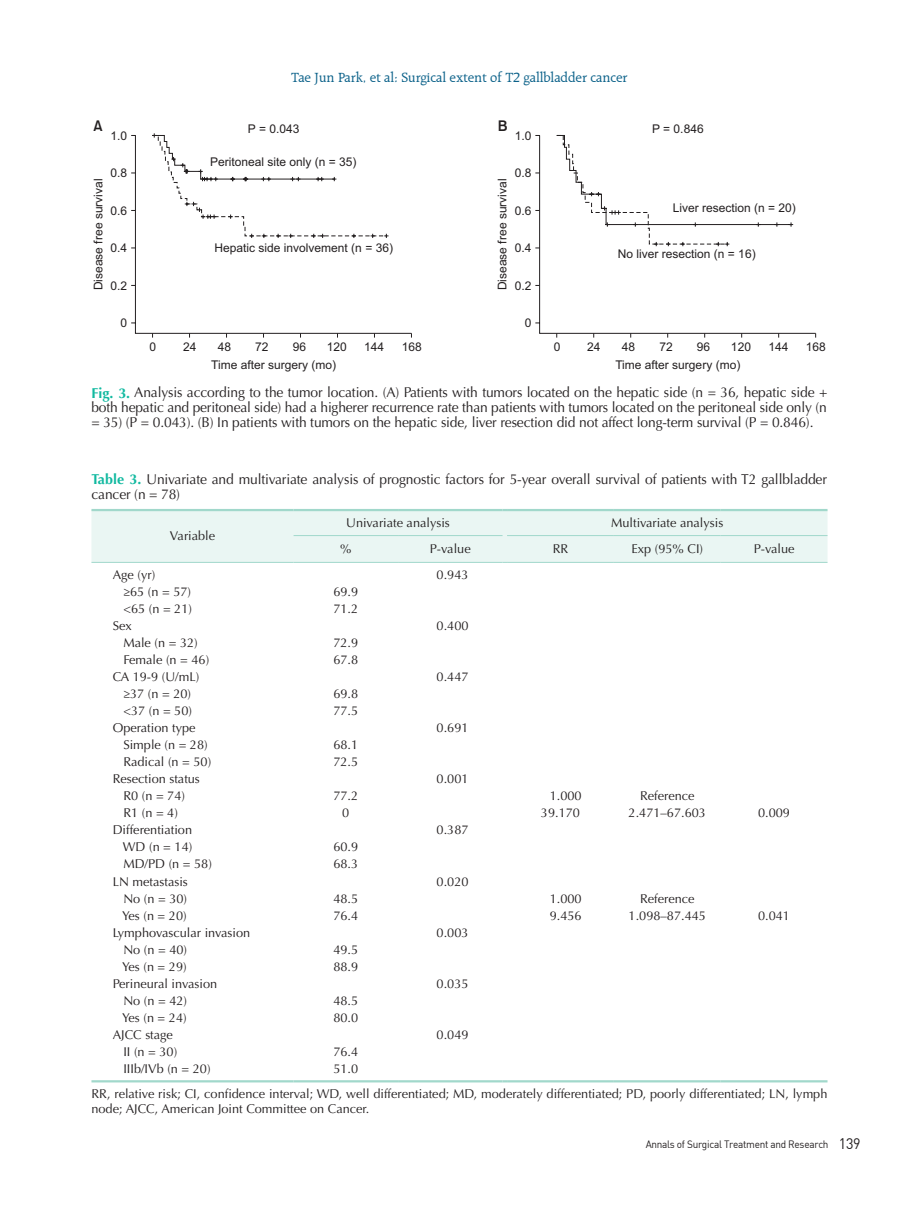
<style>
.page{position:relative;width:919px;height:1217px;background:#fff}
.page>*{position:absolute;margin:0;border:0;box-sizing:border-box;transform-origin:0 0}
.t1{font:15px "Gothic 725 BT Bold A";color:#231f20}
.t2{font:14.25px/15px "Optima LT Std";letter-spacing:-.01em;color:#231f20;text-align:justify}
.t3{font:14.25px "Raleigh BT";letter-spacing:-.01em;color:#0b6189}
.t4{font:12.75px/25.5px "Optima LT Std";color:#231f20}
.t5{font:12px "Arial";color:#231f20}
.t6{font:10.5px "Dinreg";letter-spacing:-.025em;color:#231f20;scale:.95 1}
.s1{font-weight:700;color:#11b9a0}
.s2{font-size:15px}
</style>
<div class="page">
<svg style="left:131px;top:135px;width:281px;height:199px"></svg>
<svg style="left:535px;top:247px;width:281px;height:87px"></svg>
<svg style="left:151px;top:133px;width:643px;height:114px"></svg>
<hr style="left:91px;top:1079px;width:202px;height:3px;background:#a1d8cb">
<hr style="left:293px;top:1079px;width:105px;height:3px;background:#a1d8cb">
<hr style="left:398px;top:1079px;width:104px;height:3px;background:#a1d8cb">
<hr style="left:507px;top:1079px;width:107px;height:3px;background:#a1d8cb">
<hr style="left:614px;top:1079px;width:106px;height:3px;background:#a1d8cb">
<hr style="left:720px;top:1079px;width:107px;height:3px;background:#a1d8cb">
<svg style="left:91px;top:509px;width:736px;height:54px;background:#e4f3f0"></svg>
<p class="t3" style="left:291px;top:69px;width:338px">Tae Jun Park, et al: Surgical extent of T2 gallbladder cancer</p>
<p class="t1" style="left:94px;top:117px;width:11px">A</p>
<p class="t1" style="left:497px;top:117px;width:11px">B</p>
<p class="t5" style="left:248px;top:125px;width:53px">P = 0.043</p>
<p class="t5" style="left:111px;top:131px;width:18px">1.0</p>
<p class="t5" style="left:111px;top:168px;width:18px">0.8</p>
<p class="t5" style="left:111px;top:206px;width:18px">0.6</p>
<p class="t5" style="left:111px;top:243px;width:18px">0.4</p>
<p class="t5" style="left:111px;top:281px;width:18px">0.2</p>
<p class="t5" style="left:210px;top:157px;width:148px">Peritoneal site only (n = 35)</p>
<p class="t5" style="left:94px;top:290px;width:113px;rotate:-90deg">Disease free survival</p>
<p class="t5" style="left:497px;top:290px;width:113px;rotate:-90deg">Disease free survival</p>
<p class="t5" style="left:214px;top:243px;width:180px">Hepatic side involvement (n = 36)</p>
<p class="t5" style="left:514px;top:131px;width:18px">1.0</p>
<p class="t5" style="left:514px;top:168px;width:18px">0.8</p>
<p class="t5" style="left:514px;top:206px;width:18px">0.6</p>
<p class="t5" style="left:514px;top:243px;width:18px">0.4</p>
<p class="t5" style="left:514px;top:281px;width:18px">0.2</p>
<p class="t5" style="left:121px;top:318px;width:8px">0</p>
<p class="t5" style="left:149px;top:342px;width:8px">0</p>
<p class="t5" style="left:401px;top:342px;width:22px">168</p>
<p class="t5" style="left:211px;top:360px;width:126px">Time after surgery (mo)</p>
<p class="t5" style="left:183px;top:342px;width:15px">24</p>
<p class="t5" style="left:218px;top:342px;width:15px">48</p>
<p class="t5" style="left:255px;top:342px;width:15px">72</p>
<p class="t5" style="left:293px;top:342px;width:15px">96</p>
<p class="t5" style="left:327px;top:342px;width:22px">120</p>
<p class="t5" style="left:364px;top:342px;width:22px">144</p>
<p class="t5" style="left:524px;top:318px;width:8px">0</p>
<p class="t5" style="left:652px;top:125px;width:53px">P = 0.846</p>
<p class="t5" style="left:672px;top:203px;width:125px">Liver resection (n = 20)</p>
<p class="t5" style="left:617px;top:250px;width:139px">No liver resection n = 16)</p>
<p class="t5" style="left:714px;top:250px;width:5px">(</p>
<p class="t5" style="left:553px;top:342px;width:8px">0</p>
<p class="t5" style="left:805px;top:342px;width:22px">168</p>
<p class="t5" style="left:615px;top:360px;width:126px">Time after surgery (mo)</p>
<p class="t5" style="left:587px;top:342px;width:15px">24</p>
<p class="t5" style="left:622px;top:342px;width:15px">48</p>
<p class="t5" style="left:659px;top:342px;width:15px">72</p>
<p class="t5" style="left:696px;top:342px;width:15px">96</p>
<p class="t5" style="left:731px;top:342px;width:22px">120</p>
<p class="t5" style="left:768px;top:342px;width:22px">144</p>
<p class="t2" style="left:91px;top:385px;width:737px"><span class="s1">Fig. 3.</span> Analysis according to the tumor location. (A) Patients with tumors located on the hepatic side (n = 36, hepatic side + both hepatic and peritoneal side) had a higherer recurrence rate than patients with tumors located on the peritoneal side only (n = 35) (P = 0.043). (B) In patients with tumors on the hepatic side, liver resection did not affect long-term survival (P = 0.846).</p>
<p class="t2" style="left:91px;top:472px;width:737px"><span class="s1">Table 3.</span> Univariate and multivariate analysis of prognostic factors for 5-year overall survival of patients with T2 gallbladder cancer (n = 78)</p>
<p class="t4" style="left:170px;top:523px;width:47px">Variable</p>
<p class="t4" style="left:346px;top:510px;width:105px">Univariate analysis</p>
<p class="t4" style="left:611px;top:510px;width:114px">Multivariate analysis</p>
<p class="t4" style="left:340px;top:536px;width:13px">%</p>
<p class="t4" style="left:430px;top:536px;width:42px">P-value</p>
<p class="t4" style="left:552px;top:536px;width:17px">RR</p>
<p class="t4" style="left:631px;top:536px;width:73px">Exp (95% CI)</p>
<p class="t4" style="left:753px;top:536px;width:42px">P-value</p>
<p class="t4" style="left:113px;top:562px;width:44px">Age (yr)</p>
<p class="t4" style="left:436px;top:562px;width:33px">0.943</p>
<p class="t4" style="left:123px;top:579px;width:69px">≥65 (n = 57)</p>
<p class="t4" style="left:333px;top:579px;width:26px">69.9</p>
<p class="t4" style="left:123px;top:596px;width:70px">&lt;65 (n = 21)</p>
<p class="t4" style="left:333px;top:596px;width:26px">71.2</p>
<p class="t4" style="left:113px;top:613px;width:21px">Sex</p>
<p class="t4" style="left:436px;top:613px;width:33px">0.400</p>
<p class="t4" style="left:123px;top:630px;width:76px">Male (n = 32)</p>
<p class="t4" style="left:333px;top:630px;width:26px">72.9</p>
<p class="t4" style="left:123px;top:647px;width:87px">Female (n = 46)</p>
<p class="t4" style="left:333px;top:647px;width:26px">67.8</p>
<p class="t4" style="left:113px;top:664px;width:88px">CA 19-9 (U/mL)</p>
<p class="t4" style="left:436px;top:664px;width:33px">0.447</p>
<p class="t4" style="left:123px;top:681px;width:69px">≥37 (n = 20)</p>
<p class="t4" style="left:333px;top:681px;width:26px">69.8</p>
<p class="t4" style="left:123px;top:698px;width:70px">&lt;37 (n = 50)</p>
<p class="t4" style="left:333px;top:698px;width:26px">77.5</p>
<p class="t4" style="left:113px;top:715px;width:84px">Operation type</p>
<p class="t4" style="left:436px;top:715px;width:33px">0.691</p>
<p class="t4" style="left:123px;top:732px;width:86px">Simple (n = 28)</p>
<p class="t4" style="left:333px;top:732px;width:26px">68.1</p>
<p class="t4" style="left:123px;top:749px;width:89px">Radical (n = 50)</p>
<p class="t4" style="left:333px;top:749px;width:26px">72.5</p>
<p class="t4" style="left:113px;top:766px;width:89px">Resection status</p>
<p class="t4" style="left:436px;top:766px;width:33px">0.001</p>
<p class="t4" style="left:123px;top:783px;width:63px">R0 (n = 74)</p>
<p class="t4" style="left:333px;top:783px;width:26px">77.2</p>
<p class="t4" style="left:549px;top:783px;width:33px">1.000</p>
<p class="t4" style="left:640px;top:783px;width:56px">Reference</p>
<p class="t4" style="left:123px;top:800px;width:56px">R1 (n = 4)</p>
<p class="t4" style="left:342px;top:800px;width:9px">0</p>
<p class="t4" style="left:541px;top:800px;width:40px">39.170</p>
<p class="t4" style="left:628px;top:800px;width:79px">2.471–67.603</p>
<p class="t4" style="left:758px;top:800px;width:33px">0.009</p>
<p class="t4" style="left:113px;top:817px;width:81px">Differentiation</p>
<p class="t4" style="left:436px;top:817px;width:33px">0.387</p>
<p class="t4" style="left:123px;top:834px;width:71px">WD (n = 14)</p>
<p class="t4" style="left:333px;top:834px;width:26px">60.9</p>
<p class="t4" style="left:123px;top:851px;width:90px">MD/PD (n = 58)</p>
<p class="t4" style="left:333px;top:851px;width:26px">68.3</p>
<p class="t4" style="left:113px;top:868px;width:77px">LN metastasis</p>
<p class="t4" style="left:436px;top:868px;width:33px">0.020</p>
<p class="t4" style="left:123px;top:885px;width:65px">No (n = 30)</p>
<p class="t4" style="left:333px;top:885px;width:26px">48.5</p>
<p class="t4" style="left:549px;top:885px;width:33px">1.000</p>
<p class="t4" style="left:640px;top:885px;width:56px">Reference</p>
<p class="t4" style="left:122px;top:902px;width:66px">Yes (n = 20)</p>
<p class="t4" style="left:333px;top:902px;width:26px">76.4</p>
<p class="t4" style="left:549px;top:902px;width:33px">9.456</p>
<p class="t4" style="left:628px;top:902px;width:79px">1.098–87.445</p>
<p class="t4" style="left:758px;top:902px;width:33px">0.041</p>
<p class="t4" style="left:113px;top:919px;width:139px">Lymphovascular invasion</p>
<p class="t4" style="left:436px;top:919px;width:33px">0.003</p>
<p class="t4" style="left:123px;top:936px;width:65px">No (n = 40)</p>
<p class="t4" style="left:333px;top:936px;width:26px">49.5</p>
<p class="t4" style="left:122px;top:953px;width:66px">Yes (n = 29)</p>
<p class="t4" style="left:333px;top:953px;width:26px">88.9</p>
<p class="t4" style="left:113px;top:970px;width:106px">Perineural invasion</p>
<p class="t4" style="left:436px;top:970px;width:33px">0.035</p>
<p class="t4" style="left:123px;top:987px;width:65px">No (n = 42)</p>
<p class="t4" style="left:333px;top:987px;width:26px">48.5</p>
<p class="t4" style="left:122px;top:1004px;width:66px">Yes (n = 24)</p>
<p class="t4" style="left:333px;top:1004px;width:26px">80.0</p>
<p class="t4" style="left:113px;top:1021px;width:62px">AJCC stage</p>
<p class="t4" style="left:436px;top:1021px;width:33px">0.049</p>
<p class="t4" style="left:123px;top:1038px;width:55px">II (n = 30)</p>
<p class="t4" style="left:333px;top:1038px;width:26px">76.4</p>
<p class="t4" style="left:123px;top:1055px;width:89px">IIIb/IVb (n = 20)</p>
<p class="t4" style="left:91px;top:1055px;width:737px;text-indent:242px">51.0<br>RR, relative risk; CI, confidence interval; WD, well differentiated; MD, moderately differentiated; PD, poorly differentiated; LN, lymph</p>
<p class="t4" style="left:91px;top:1095px;width:279px">node; AJCC, American Joint Committee on Cancer.</p>
<p class="t6" style="left:645px;top:1137px;width:228px">Annals of Surgical Treatment and Research <span class="s2">139</span></p>
</div>
